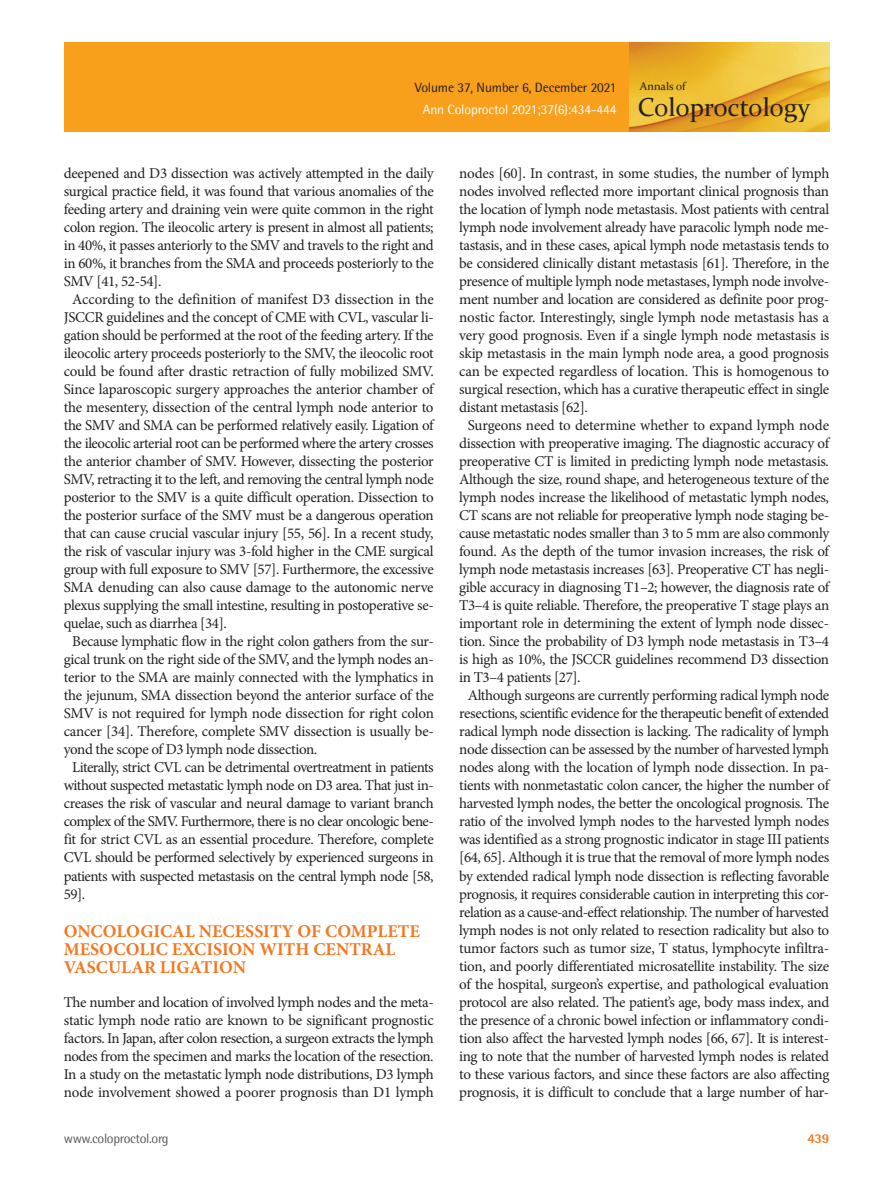
<style>
.page{position:relative;width:893px;height:1191px;background:#fff}
.page>*{position:absolute;margin:0;border:0;box-sizing:border-box;transform-origin:0 0}
.t1{font:25.95px "Constantia";color:#231f20}
.본문제목_대{font:700 18px/18px "Minion Pro";color:#f47721}
.본문{font:15px/18px "Minion Pro";letter-spacing:-.025em;color:#231f20;text-align:justify}
.본문_앞단락0{font:15px/18px "Minion Pro";letter-spacing:-.02em;color:#231f20;text-align:justify}
.t2{font:13.5px "Rotis Semi Sans Std";letter-spacing:-.01em;color:#fff}
.t3{font:13.5px "Rotis Semi Sans Std";letter-spacing:-.01em;color:#231f20}
.t4{font:13.5px "Rotis Semi Sans Std";letter-spacing:-.025em;color:#57585a}
.t5{font:800 13.5px "Rotis Semi Sans Std";color:#f47721}
.t6{font:11.25px "Constantia";color:#231f20}
</style>
<div class="page">
<div style="left:64px;top:43px;width:565px;height:89px;background:#f89f1c"></div>
<img style="left:629px;top:43px;width:200px;height:89px">
<p class="t3" style="left:415px;top:80px;width:203px">Volume 37, Number 6, December 2021</p>
<p class="t2" style="left:423px;top:102px;width:195px">Ann Coloproctol 2021;37(6):434-444</p>
<p class="t6" style="left:640px;top:79px;width:47px">Annals of</p>
<h1 class="t1" style="left:638px;top:90px;width:174px">Coloproctology</h1>
<p class="본문" style="left:64px;top:164px;width:371px">deepened and D3 dissection was actively attempted in the daily surgical practice field, it was found that various anomalies of the feeding artery and draining vein were quite common in the right colon region. The ileocolic artery is present in almost all patients; in 40%, it passes anteriorly to the SMV and travels to the right and in 60%, it branches from the SMA and proceeds posteriorly to the SMV [41, 52-54].</p>
<p class="본문" style="left:64px;top:290px;width:372px;text-indent:9px">According to the definition of manifest D3 dissection in the JSCCR guidelines and the concept of CME with CVL, vascular li&shy;gation should be performed at the root of the feeding artery. If the ileocolic artery proceeds posteriorly to the SMV, the ileocolic root could be found after drastic retraction of fully mobilized SMV.<br>Since laparoscopic surgery approaches the anterior chamber of the mesentery, dissection of the central lymph node anterior to the SMV and SMA can be performed relatively easily. Ligation of the ileocolic arterial root can be performed where the artery crosses the anterior chamber of SMV. However, dissecting the posterior SMV, retracting it to the left, and removing the central lymph node posterior to the SMV is a quite difficult operation. Dissection to the posterior surface of the SMV must be a dangerous operation that can cause crucial vascular injury [55, 56]. In a recent study, the risk of vascular injury was 3-fold higher in the CME surgical group with full exposure to SMV [57]. Furthermore, the excessive SMA denuding can also cause damage to the autonomic nerve plexus supplying the small intestine, resulting in postoperative se&shy;quelae, such as diarrhea [34].</p>
<p class="본문" style="left:64px;top:632px;width:372px;text-indent:9px">Because lymphatic flow in the right colon gathers from the sur&shy;gical trunk on the right side of the SMV, and the lymph nodes an&shy;terior to the SMA are mainly connected with the lymphatics in the jejunum, SMA dissection beyond the anterior surface of the SMV is not required for lymph node dissection for right colon cancer [34]. Therefore, complete SMV dissection is usually be&shy;yond the scope of D3 lymph node dissection.</p>
<p class="본문" style="left:64px;top:758px;width:372px;text-indent:9px">Literally, strict CVL can be detrimental overtreatment in patients without suspected metastatic lymph node on D3 area. That just in&shy;creases the risk of vascular and neural damage to variant branch complex of the SMV. Furthermore, there is no clear oncologic bene&shy;fit for strict CVL as an essential procedure. Therefore, complete CVL should be performed selectively by experienced surgeons in patients with suspected metastasis on the central lymph node [58, 59].</p>
<p class="본문제목_대" style="left:64px;top:922px;width:358px">ONCOLOGICAL NECESSITY OF COMPLETE<br>MESOCOLIC EXCISION WITH CENTRAL<br>VASCULAR LIGATION</p>
<p class="본문_앞단락0" style="left:64px;top:992px;width:371px">The number and location of involved lymph nodes and the meta&shy;static lymph node ratio are known to be significant prognostic factors. In Japan, after colon resection, a surgeon extracts the lymph nodes from the specimen and marks the location of the resection.<br>In a study on the metastatic lymph node distributions, D3 lymph node involvement showed a poorer prognosis than D1 lymph</p>
<p class="t4" style="left:64px;top:1130px;width:106px">www.coloproctol.org</p>
<p class="본문_앞단락0" style="left:459px;top:164px;width:372px">nodes [60]. In contrast, in some studies, the number of lymph nodes involved reflected more important clinical prognosis than the location of lymph node metastasis. Most patients with central lymph node involvement already have paracolic lymph node me&shy;tastasis, and in these cases, apical lymph node metastasis tends to be considered clinically distant metastasis [61]. Therefore, in the presence of multiple lymph node metastases, lymph node involve&shy;ment number and location are considered as definite poor prog&shy;nostic factor. Interestingly, single lymph node metastasis has a very good prognosis. Even if a single lymph node metastasis is skip metastasis in the main lymph node area, a good prognosis can be expected regardless of location. This is homogenous to surgical resection, which has a curative therapeutic effect in single distant metastasis [62].</p>
<p class="본문" style="left:459px;top:416px;width:371px;text-indent:9px">Surgeons need to determine whether to expand lymph node dissection with preoperative imaging. The diagnostic accuracy of preoperative CT is limited in predicting lymph node metastasis.<br>Although the size, round shape, and heterogeneous texture of the lymph nodes increase the likelihood of metastatic lymph nodes, CT scans are not reliable for preoperative lymph node staging be&shy;cause metastatic nodes smaller than 3 to 5 mm are also commonly found. As the depth of the tumor invasion increases, the risk of lymph node metastasis increases [63]. Preoperative CT has negli&shy;gible accuracy in diagnosing T1–2; however, the diagnosis rate of T3–4 is quite reliable. Therefore, the preoperative T stage plays an important role in determining the extent of lymph node dissec&shy;tion. Since the probability of D3 lymph node metastasis in T3–4 is high as 10%, the JSCCR guidelines recommend D3 dissection in T3–4 patients [27].</p>
<p class="본문" style="left:459px;top:686px;width:372px;text-align:center">Although surgeons are currently performing radical lymph node resections, scientific evidence for the therapeutic benefit of extended radical lymph node dissection is lacking. The radicality of lymph node dissection can be assessed by the number of harvested lymph nodes along with the location of lymph node dissection. In pa&shy;tients with nonmetastatic colon cancer, the higher the number of harvested lymph nodes, the better the oncological prognosis. The ratio of the involved lymph nodes to the harvested lymph nodes was identified as a strong prognostic indicator in stage III patients [64, 65]. Although it is true that the removal of more lymph nodes by extended radical lymph node dissection is reflecting favorable prognosis, it requires considerable caution in interpreting this cor&shy;relation as a cause-and-effect relationship. The number of harvested lymph nodes is not only related to resection radicality but also to tumor factors such as tumor size, T status, lymphocyte infiltra&shy;tion, and poorly differentiated microsatellite instability. The size of the hospital, surgeon’s expertise, and pathological evaluation protocol are also related. The patient’s age, body mass index, and the presence of a chronic bowel infection or inflammatory condi&shy;tion also affect the harvested lymph nodes [66, 67]. It is interest&shy;ing to note that the number of harvested lymph nodes is related to these various factors, and since these factors are also affecting prognosis, it is difficult to conclude that a large number of har-</p>
<p class="t5" style="left:807px;top:1129px;width:23px">439</p>
</div>
